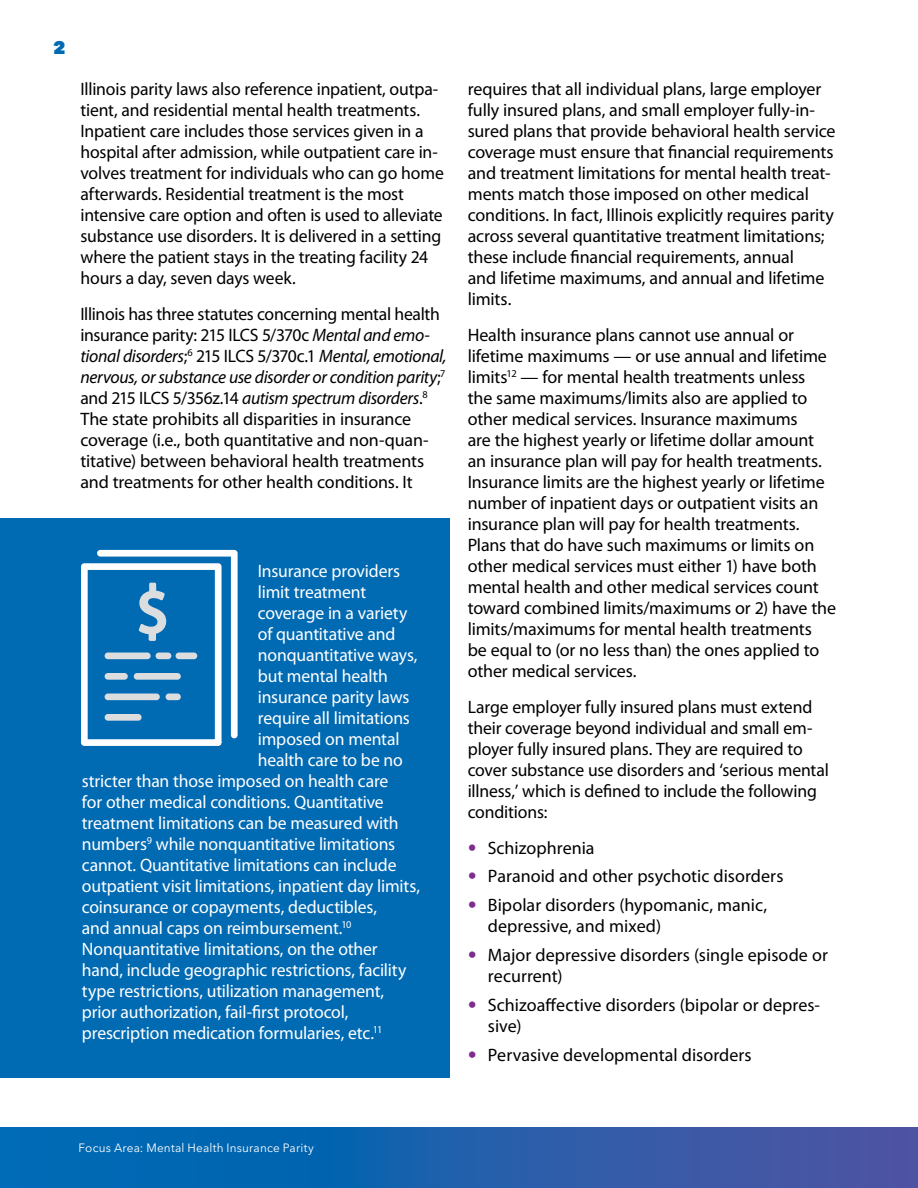
<style>
.page{position:relative;width:918px;height:1188px;background:#fff}
.page>*{position:absolute;margin:0;border:0;box-sizing:border-box;transform-origin:0 0}
.t1{font:18px/21px "Myriad Pro";letter-spacing:-.01em;color:#000}
.t2{font:18px "Myriad Pro";letter-spacing:-.01em;color:#fff}
.t3{font:800 18px "Avenir Next LT Pro";color:#006ab3}
.t4{font:12px "Avenir Next LT Pro";letter-spacing:.015em;color:#fff}
.s1{font-style:italic}
.s2{font-family:"Avenir Next LT Pro";font-weight:600;color:#7e2c8e}
</style>
<div class="page">
<svg style="left:0;top:1128px;width:918px;height:60px;background:#1f5fac"></svg>
<div style="left:0;top:518px;width:450px;height:560px;background:#006ab3"></div>
<svg style="left:81px;top:550px;width:157px;height:196px"></svg>
<p class="t3" style="left:53px;top:37px;width:14px">2</p>
<p class="t1" style="left:80px;top:78px;width:365px">Illinois parity laws also reference inpatient, outpa&shy;tient, and residential mental health treatments.<br>Inpatient care includes those services given in a hospital after admission, while outpatient care in&shy;volves treatment for individuals who can go home afterwards. Residential treatment is the most intensive care option and often is used to alleviate substance use disorders. It is delivered in a setting where the patient stays in the treating facility 24 hours a day, seven days week.</p>
<p class="t1" style="left:80px;top:303px;width:368px">Illinois has three statutes concerning mental health insurance parity: 215 ILCS 5/370c <span class="s1">Mental and emo&shy;tional disorders</span>;<sup>6</sup> 215 ILCS 5/370c.1 <span class="s1">Mental, emotional, nervous, or substance use disorder or condition parity</span>;<sup>7 </sup>and 215 ILCS 5/356z.14 <span class="s1">autism spectrum disorders</span>.<sup>8<br></sup>The state prohibits all disparities in insurance coverage (i.e., both quantitative and non-quan&shy;titative) between behavioral health treatments and treatments for other health conditions. It</p>
<p class="t2" style="left:258px;top:560px;width:144px">Insurance providers</p>
<p class="t2" style="left:258px;top:581px;width:110px">limit treatment</p>
<p class="t2" style="left:258px;top:602px;width:151px">coverage in a variety</p>
<p class="t2" style="left:258px;top:623px;width:139px">of quantitative and</p>
<p class="t2" style="left:258px;top:644px;width:161px">nonquantitative ways,</p>
<p class="t2" style="left:258px;top:665px;width:132px">but mental health</p>
<p class="t2" style="left:258px;top:686px;width:153px">insurance parity laws</p>
<p class="t2" style="left:258px;top:707px;width:154px">require all limitations</p>
<p class="t2" style="left:258px;top:728px;width:143px">imposed on mental</p>
<p class="t2" style="left:258px;top:749px;width:147px">health care to be no</p>
<p class="t2" style="left:82px;top:770px;width:308px">stricter than those imposed on health care</p>
<p class="t2" style="left:82px;top:791px;width:303px">for other medical conditions. Quantitative</p>
<p class="t2" style="left:82px;top:812px;width:318px">treatment limitations can be measured with</p>
<p class="t2" style="left:82px;top:833px;width:315px">numbers<sup>9</sup> while nonquantitative limitations</p>
<p class="t2" style="left:82px;top:854px;width:316px">cannot. Quantitative limitations can include</p>
<p class="t2" style="left:82px;top:875px;width:340px">outpatient visit limitations, inpatient day limits,</p>
<p class="t2" style="left:82px;top:896px;width:297px">coinsurance or copayments, deductibles,</p>
<p class="t2" style="left:82px;top:917px;width:271px">and annual caps on reimbursement.<sup>10</sup></p>
<p class="t2" style="left:82px;top:938px;width:297px">Nonquantitative limitations, on the other</p>
<p class="t2" style="left:82px;top:959px;width:326px">hand, include geographic restrictions, facility</p>
<p class="t2" style="left:82px;top:980px;width:304px">type restrictions, utilization management,</p>
<p class="t2" style="left:82px;top:1001px;width:268px">prior authorization, fail-first protocol,</p>
<p class="t2" style="left:82px;top:1022px;width:302px">prescription medication formularies, etc.<sup>11</sup></p>
<p class="t1" style="left:468px;top:78px;width:369px">requires that all individual plans, large employer fully insured plans, and small employer fully-in&shy;sured plans that provide behavioral health service coverage must ensure that financial requirements and treatment limitations for mental health treat&shy;ments match those imposed on other medical conditions. In fact, Illinois explicitly requires parity across several quantitative treatment limitations; these include financial requirements, annual<br>and lifetime maximums, and annual and lifetime limits.</p>
<p class="t1" style="left:468px;top:324px;width:370px">Health insurance plans cannot use annual or lifetime maximums — or use annual and lifetime limits<sup>12</sup> — for mental health treatments unless<br>the same maximums/limits also are applied to other medical services. Insurance maximums<br>are the highest yearly or lifetime dollar amount an insurance plan will pay for health treatments.<br>Insurance limits are the highest yearly or lifetime number of inpatient days or outpatient visits an insurance plan will pay for health treatments.<br>Plans that do have such maximums or limits on other medical services must either 1) have both mental health and other medical services count toward combined limits/maximums or 2) have the limits/maximums for mental health treatments<br>be equal to (or no less than) the ones applied to other medical services.</p>
<p class="t1" style="left:468px;top:696px;width:363px">Large employer fully insured plans must extend their coverage beyond individual and small em&shy;ployer fully insured plans. They are required to cover substance use disorders and ‘serious mental illness,’ which is defined to include the following conditions:</p>
<p class="t1" style="left:468px;top:837px;width:128px"><span class="s2">•</span> Schizophrenia</p>
<p class="t1" style="left:468px;top:866px;width:317px"><span class="s2">•</span> Paranoid and other psychotic disorders</p>
<p class="t1" style="left:488px;top:894px;width:281px;line-height:21.6px;text-indent:-20px"><span class="s2">•</span> Bipolar disorders (hypomanic, manic, depressive, and mixed)</p>
<p class="t1" style="left:488px;top:944px;width:341px;line-height:21.6px;text-indent:-20px"><span class="s2">•</span> Major depressive disorders (single episode or recurrent)</p>
<p class="t1" style="left:488px;top:994px;width:334px;line-height:21.6px;text-indent:-20px"><span class="s2">•</span> Schizoaffective disorders (bipolar or depres&shy;sive)</p>
<p class="t1" style="left:468px;top:1044px;width:286px"><span class="s2">•</span> Pervasive developmental disorders</p>
<p class="t4" style="left:79px;top:1141px;width:237px">Focus Area: Mental Health Insurance Parity</p>
</div>
